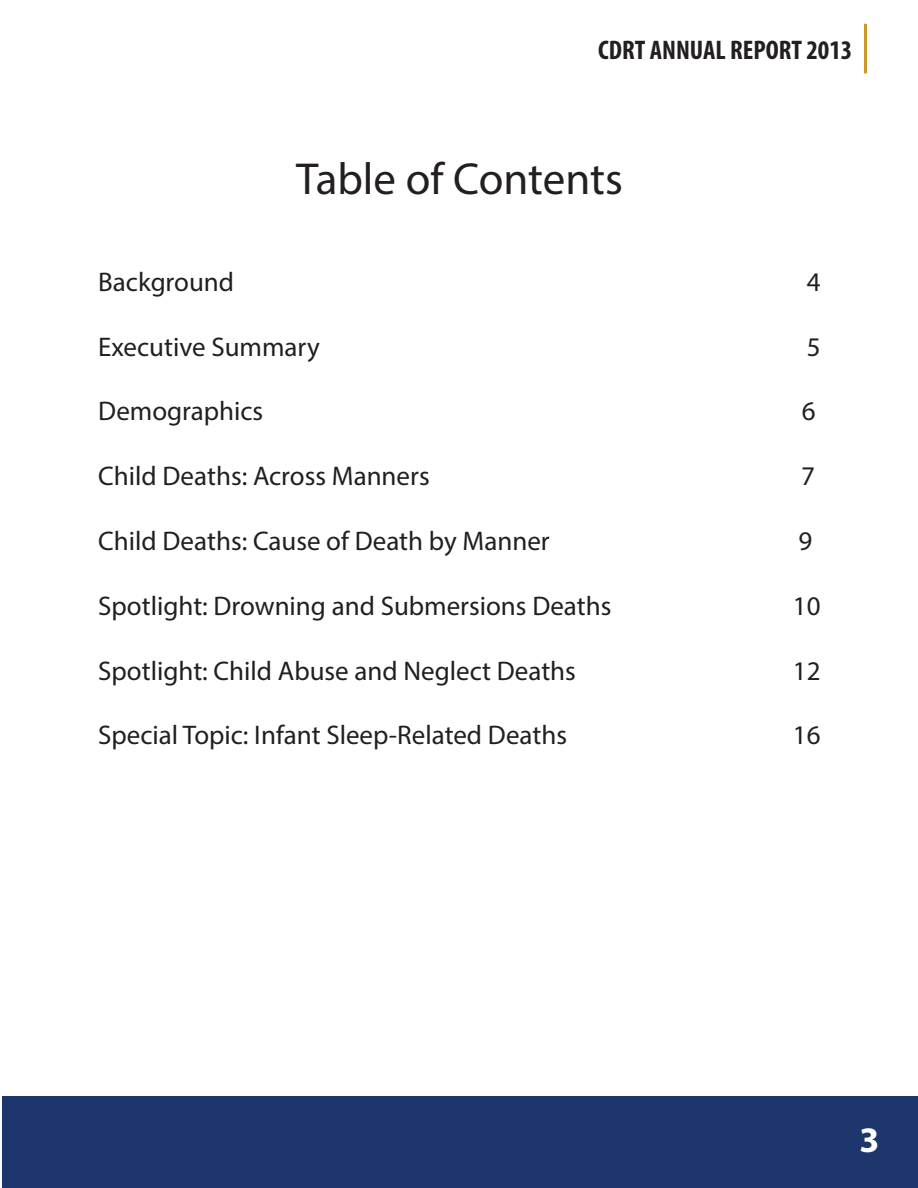
<style>
.page{position:relative;width:918px;height:1188px;background:#fff}
.page>*{position:absolute;margin:0;border:0;box-sizing:border-box;transform-origin:0 0}
.t1{font:45px "Myriad Pro";color:#231f20}
.t2{font:700 36px "Myriad Pro";color:#fff}
.t3{font:27px "Myriad Pro";color:#231f20}
.t4{font:700 condensed 27px "Myriad Pro";color:#231f20}
</style>
<div class="page">
<hr style="left:864px;top:24px;width:3px;height:49px;background:#ca992a">
<div style="left:2px;top:1096px;width:916px;height:92px;background:#1d366c"></div>
<p class="t4" style="left:598px;top:33px;width:256px">CDRT ANNUAL REPORT 2013</p>
<p class="t1" style="left:296px;top:151px;width:328px">Table of Contents</p>
<p class="t3" style="left:98px;top:265px;width:137px">Background</p>
<p class="t3" style="left:807px;top:265px;width:15px">4</p>
<p class="t3" style="left:98px;top:330px;width:223px">Executive Summary</p>
<p class="t3" style="left:807px;top:330px;width:15px">5</p>
<p class="t3" style="left:98px;top:395px;width:167px">Demographics</p>
<p class="t3" style="left:802px;top:395px;width:15px">6</p>
<p class="t3" style="left:98px;top:459px;width:333px">Child Deaths: Across Manners</p>
<p class="t3" style="left:801px;top:459px;width:15px">7</p>
<p class="t3" style="left:98px;top:524px;width:453px">Child Deaths: Cause of Death by Manner</p>
<p class="t3" style="left:799px;top:524px;width:15px">9</p>
<p class="t3" style="left:98px;top:589px;width:515px">Spotlight: Drowning and Submersions Deaths</p>
<p class="t3" style="left:793px;top:589px;width:29px">10</p>
<p class="t3" style="left:98px;top:654px;width:479px">Spotlight: Child Abuse and Neglect Deaths</p>
<p class="t3" style="left:793px;top:654px;width:29px">12</p>
<p class="t3" style="left:98px;top:719px;width:470px">Special Topic: Infant Sleep-Related Deaths</p>
<p class="t3" style="left:793px;top:719px;width:29px">16</p>
<p class="t2" style="left:859px;top:1116px;width:21px">3</p>
</div>
